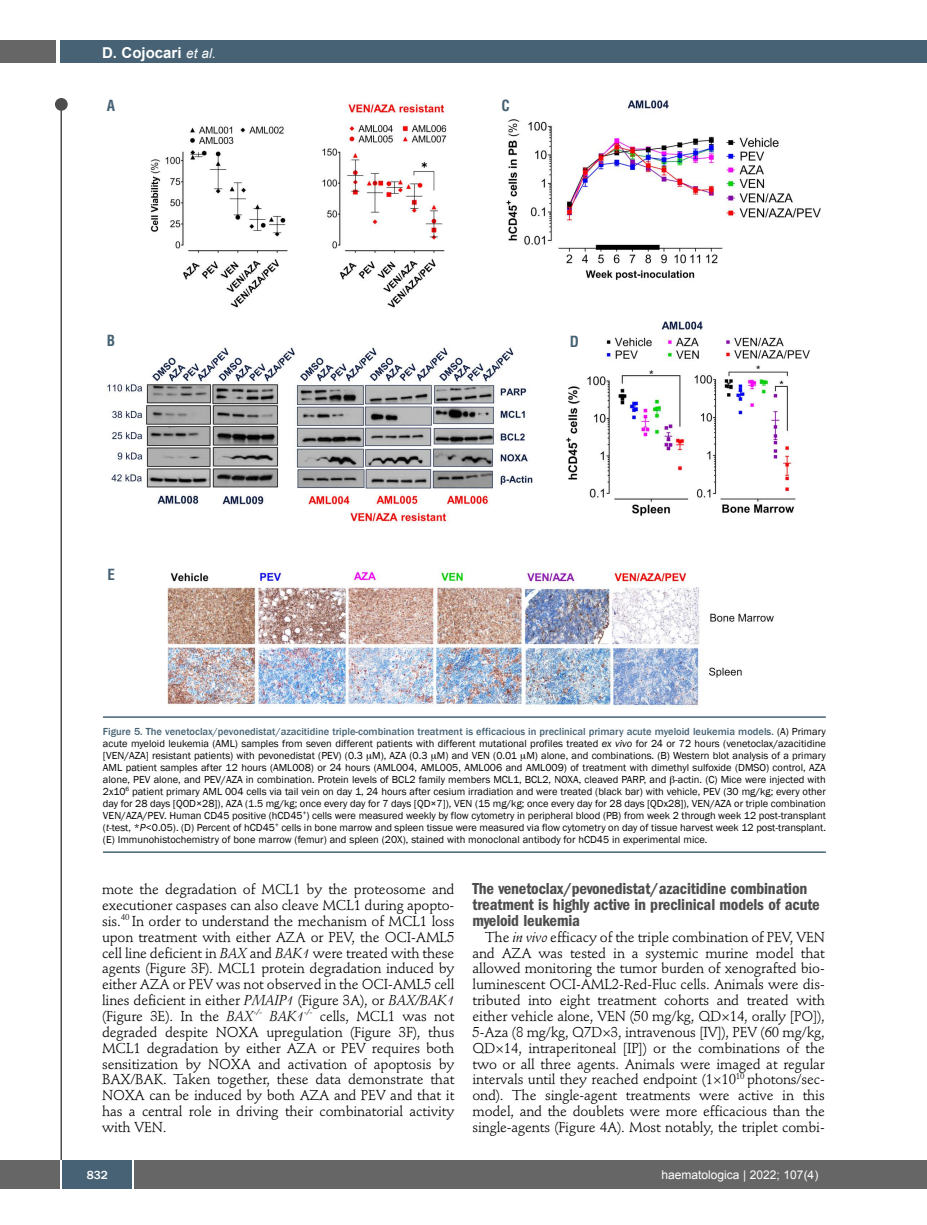
<style>
.page{position:relative;width:927px;height:1225px;background:#fff}
.page>*{position:absolute;margin:0;border:0;box-sizing:border-box;transform-origin:0 0}
.t1{font:600 condensed 16.5px/15.9px "Franklin Gothic";letter-spacing:-.01em;color:#4d4d4d}
.t2{font:700 15px "Arial";color:#fff}
.t3{font:700 condensed 15px "Helvetica";color:#466274}
.t4{font:14.25px/15.9px "Stempel Schneidler";letter-spacing:-.01em;color:#000;text-align:justify}
.t5{font:12px "Arial";color:#fff}
.t6{font:500 12px "Franklin Gothic";color:#fff}
.t7{font:10.5px/12px "Franklin Gothic";color:#000;text-align:justify}
.s1{font-weight:400;font-style:italic;font-size:13.5px}
.s2{font-weight:500;color:#466274}
.s3{font-style:italic}
</style>
<div class="page">
<div style="left:911px;top:40px;width:16px;height:22px;background:#466274"></div>
<div style="left:910px;top:1160px;width:17px;height:28px;background:#666"></div>
<div style="left:55px;top:98px;width:13px;height:13px;background:#4d4d4d;border-radius:50%"></div>
<hr style="left:60px;top:101px;width:2px;height:1061px;background:#4d4d4d">
<div style="left:60px;top:40px;width:852px;height:22px;background:#466274"></div>
<div style="left:0;top:40px;width:56px;height:22px;background:#666"></div>
<div style="left:0;top:1160px;width:911px;height:28px;background:#666"></div>
<div style="left:62px;top:1160px;width:71px;height:28px;background:#466274"></div>
<hr style="left:60px;top:1160px;width:2px;height:28px;background:#fff">
<svg style="left:133px;top:1160px;width:1px;height:28px"></svg>
<img style="left:107px;top:98px;width:714px;height:609px">
<hr style="left:103px;top:716px;width:723px;height:2px;background:#466274">
<hr style="left:103px;top:851px;width:723px;height:2px;background:#466274">
<h2 class="t2" style="left:102px;top:44px;width:115px">D. Cojocari <span class="s1">et al.</span></h2>
<h2 class="t3" style="left:107px;top:100px;width:10px">A</h2>
<h2 class="t3" style="left:107px;top:334px;width:10px">B</h2>
<h2 class="t3" style="left:107px;top:568px;width:9px">E</h2>
<h2 class="t3" style="left:501px;top:100px;width:10px">C</h2>
<h2 class="t3" style="left:570px;top:336px;width:11px">D</h2>
<p class="t7" style="left:103px;top:725px;width:725px"><span class="s2">Figure 5. The venetoclax/pevonedistat/azacitidine triple-combination treatment is efficacious in preclinical primary acute myeloid leukemia models.</span> (A) Primary acute myeloid leukemia (AML) samples from seven different patients with different mutational profiles treated <span class="s3">ex vivo</span> for 24 or 72 hours (venetoclax/azacitidine [VEN/AZA] resistant patients) with pevonedistat (PEV) (0.3 M), AZA (0.3 M) and VEN (0.01 M) alone, and combinations. (B) Western blot analysis of a primary AML patient samples after 12 hours (AML008) or 24 hours (AML004, AML005, AML006 and AML009) of treatment with dimethyl sulfoxide (DMSO) control, AZA alone, PEV alone, and PEV/AZA in combination. Protein levels of BCL2 family members MCL1, BCL2, NOXA, cleaved PARP, and -actin. (C) Mice were injected with 2x10<sup>6</sup> patient primary AML 004 cells via tail vein on day 1, 24 hours after cesium irradiation and were treated (black bar) with vehicle, PEV (30 mg/kg; every other day for 28 days [QOD×28]), AZA (1.5 mg/kg; once every day for 7 days [QD×7]), VEN (15 mg/kg; once every day for 28 days [QDx28]), VEN/AZA or triple combination VEN/AZA/PEV. Human CD45 positive (hCD45<sup>+</sup>) cells were measured weekly by flow cytometry in peripheral blood (PB) from week 2 through week 12 post-transplant (<span class="s3">t</span>-test, *<span class="s3">P</span>&lt;0.05). (D) Percent of hCD45<sup>+</sup> cells in bone marrow and spleen tissue were measured via flow cytometry on day of tissue harvest week 12 post-transplant. (E) Immunohistochemistry of bone marrow (femur) and spleen (20X), stained with monoclonal antibody for hCD45 in experimental mice.</p>
<p class="t4" style="left:102px;top:883px;width:354px">mote the degradation of MCL1 by the proteosome and executioner caspases can also cleave MCL1 during apopto&shy;sis.<sup>40</sup> In order to understand the mechanism of MCL1 loss upon treatment with either AZA or PEV, the OCI-AML5 cell line deficient in <span class="s3">BAX</span> and <span class="s3">BAK1</span> were treated with these agents (Figure 3F). MCL1 protein degradation induced by either AZA or PEV was not observed in the OCI-AML5 cell lines deficient in either <span class="s3">PMAIP1</span> (Figure 3A), or <span class="s3">BAX/BAK1 </span>(Figure 3E). In the <span class="s3">BAX</span><sup>-/-</sup> <span class="s3">BAK1</span><sup>-/-</sup> cells, MCL1 was not degraded despite NOXA upregulation (Figure 3F), thus MCL1 degradation by either AZA or PEV requires both sensitization by NOXA and activation of apoptosis by BAX/BAK. Taken together, these data demonstrate that NOXA can be induced by both AZA and PEV and that it has a central role in driving their combinatorial activity with VEN.</p>
<h1 class="t1" style="left:472px;top:882px;width:349px">The venetoclax/pevonedistat/azacitidine combination treatment is highly active in preclinical models of acute myeloid leukemia</h1>
<p class="t4" style="left:472px;top:930px;width:354px;text-indent:13px">The <span class="s3">in vivo</span> efficacy of the triple combination of PEV, VEN and AZA was tested in a systemic murine model that allowed monitoring the tumor burden of xenografted bio&shy;luminescent OCI-AML2-Red-Fluc cells. Animals were dis&shy;tributed into eight treatment cohorts and treated with either vehicle alone, VEN (50 mg/kg, QD×14, orally [PO]), 5-Aza (8 mg/kg, Q7D×3, intravenous [IV]), PEV (60 mg/kg, QD×14, intraperitoneal [IP]) or the combinations of the two or all three agents. Animals were imaged at regular intervals until they reached endpoint (1×10<sup>10</sup> photons/sec&shy;ond). The single-agent treatments were active in this model, and the doublets were more efficacious than the single-agents (Figure 4A). Most notably, the triplet combi-</p>
<p class="t6" style="left:87px;top:1167px;width:23px">832</p>
<p class="t5" style="left:661px;top:1168px;width:158px">haematologica | 2022; 107(4)</p>
</div>
